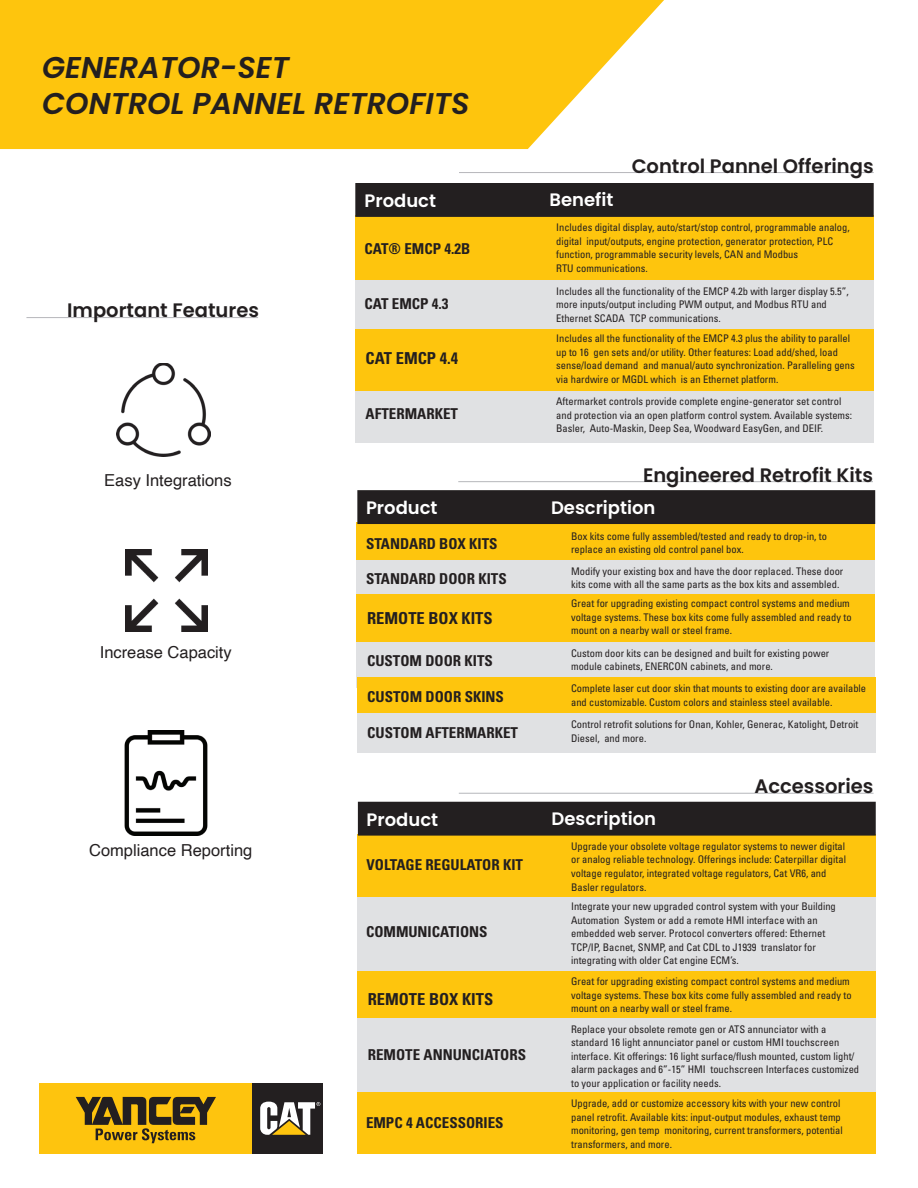
<style>
.page{position:relative;width:918px;height:1188px;background:#fff}
.page>*{position:absolute;margin:0;border:0;box-sizing:border-box;transform-origin:0 0}
.t1{font:italic 600 30px/36px "Poppins";color:#231f20}
.t2{font:600 19.5px "Poppins";color:#231f20}
.t3{font:600 18px "Poppins";color:#fff}
.t4{font:16.5px "Helvetica";color:#231f20}
.t5{font:700 condensed 16.5px "Univers";color:#231f20}
.t6{font:700 condensed 15px "Univers";color:#231f20}
.t7{font:condensed 10.5px/13.5px "Univers";color:#231f20}
</style>
<div class="page">
<svg style="left:0;top:0;width:664px;height:149px;fill:#fec50d"></svg>
<div style="left:355px;top:216px;width:519px;height:66px;background:#fec50d"></div>
<hr style="left:459px;top:172px;width:415px;height:1px;background:#b6b7bb">
<div style="left:356px;top:184px;width:517px;height:32px;background:#231f20"></div>
<div style="left:355px;top:183px;width:519px;height:34px;border:2px solid #231f20"></div>
<div style="left:355px;top:280px;width:519px;height:52px;background:#e0e1e3"></div>
<div style="left:355px;top:329px;width:519px;height:71px;background:#fec50d"></div>
<div style="left:355px;top:391px;width:519px;height:51px;background:#e0e1e3"></div>
<hr style="left:458px;top:481px;width:415px;height:1px;background:#b6b7bb">
<div style="left:357px;top:523px;width:518px;height:39px;background:#fec50d"></div>
<div style="left:358px;top:491px;width:516px;height:32px;background:#231f20"></div>
<div style="left:357px;top:490px;width:518px;height:34px;border:2px solid #231f20"></div>
<div style="left:357px;top:560px;width:518px;height:37px;background:#e0e1e3"></div>
<hr style="left:26px;top:317px;width:232px;height:1px;background:#b6b7bb">
<div style="left:357px;top:594px;width:518px;height:51px;background:#fec50d"></div>
<div style="left:357px;top:642px;width:518px;height:45px;background:#e0e1e3"></div>
<div style="left:357px;top:677px;width:518px;height:45px;background:#fec50d"></div>
<div style="left:357px;top:713px;width:518px;height:40px;background:#e0e1e3"></div>
<hr style="left:459px;top:793px;width:415px;height:1px;background:#b6b7bb">
<div style="left:357px;top:834px;width:519px;height:64px;background:#fec50d"></div>
<div style="left:359px;top:802px;width:516px;height:33px;background:#231f20"></div>
<div style="left:358px;top:802px;width:518px;height:34px;border:2px solid #231f20"></div>
<div style="left:357px;top:898px;width:519px;height:82px;background:#e0e1e3"></div>
<div style="left:357px;top:971px;width:519px;height:48px;background:#fec50d"></div>
<div style="left:357px;top:1018px;width:519px;height:74px;background:#e0e1e3"></div>
<div style="left:357px;top:1092px;width:519px;height:62px;background:#fec50d"></div>
<div style="left:40px;top:1083px;width:212px;height:71px;background:#fec40e"></div>
<div style="left:252px;top:1083px;width:71px;height:71px;background:#231f20"></div>
<svg style="left:260px;top:1102px;width:60px;height:33px"></svg>
<svg style="left:76px;top:1097px;width:140px;height:46px"></svg>
<img style="left:117px;top:363px;width:94px;height:94px">
<img style="left:125px;top:550px;width:82px;height:81px">
<img style="left:124px;top:731px;width:84px;height:104px">
<h1 class="t1" style="left:42px;top:50px;width:429px">GENERATOR-SET<br>CONTROL PANNEL RETROFITS</h1>
<h2 class="t2" style="left:632px;top:155px;width:244px">Control Pannel Offerings</h2>
<h2 class="t2" style="left:67px;top:299px;width:193px">Important Features</h2>
<h3 class="t4" style="left:104px;top:467px;width:129px">Easy Integrations</h3>
<h3 class="t4" style="left:100px;top:640px;width:134px">Increase Capacity</h3>
<h3 class="t4" style="left:89px;top:838px;width:165px">Compliance Reporting</h3>
<h3 class="t3" style="left:364px;top:190px;width:73px">Product</h3>
<h3 class="t3" style="left:550px;top:190px;width:65px">Benefit</h3>
<h3 class="t6" style="left:364px;top:240px;width:107px">CAT® EMCP 4.2B</h3>
<p class="t7" style="left:556px;top:221px;width:295px">Includes digital display, auto/start/stop control, programmable analog, digital input/outputs, engine protection, generator protection, PLC function, programmable security levels, CAN and Modbus<br>RTU communications.</p>
<h3 class="t6" style="left:364px;top:294px;width:86px">CAT EMCP 4.3</h3>
<p class="t7" style="left:556px;top:284px;width:294px">Includes all the functionality of the EMCP 4.2b with larger display 5.5”, more inputs/output including PWM output, and Modbus RTU and<br>Ethernet SCADA TCP communications.</p>
<h3 class="t5" style="left:366px;top:348px;width:94px">CAT EMCP 4.4</h3>
<p class="t7" style="left:556px;top:332px;width:300px">Includes all the functionality of the EMCP 4.3 plus the ability to parallel up to 16 gen sets and/or utility. Other features: Load add/shed, load sense/load demand and manual/auto synchronization. Paralleling gens via hardwire or MGDL which is an Ethernet platform.</p>
<h3 class="t6" style="left:366px;top:405px;width:94px">AFTERMARKET</h3>
<p class="t7" style="left:556px;top:395px;width:297px">Aftermarket controls provide complete engine-generator set control and protection via an open platform control system. Available systems:<br>Basler, Auto-Maskin, Deep Sea, Woodward EasyGen, and DEIF.</p>
<h2 class="t2" style="left:643px;top:464px;width:231px">Engineered Retrofit Kits</h2>
<h3 class="t3" style="left:366px;top:497px;width:73px">Product</h3>
<h3 class="t3" style="left:551px;top:497px;width:106px">Description</h3>
<h3 class="t6" style="left:366px;top:535px;width:133px">STANDARD BOX KITS</h3>
<p class="t7" style="left:571px;top:529px;width:258px">Box kits come fully assembled/tested and ready to drop-in, to replace an existing old control panel box.</p>
<h3 class="t6" style="left:366px;top:570px;width:142px">STANDARD DOOR KITS</h3>
<p class="t7" style="left:571px;top:564px;width:274px">Modify your existing box and have the door replaced. These door kits come with all the same parts as the box kits and assembled.</p>
<h3 class="t5" style="left:367px;top:608px;width:127px">REMOTE BOX KITS</h3>
<p class="t7" style="left:571px;top:597px;width:282px">Great for upgrading existing compact control systems and medium voltage systems. These box kits come fully assembled and ready to mount on a nearby wall or steel frame.</p>
<h3 class="t6" style="left:367px;top:652px;width:127px">CUSTOM DOOR KITS</h3>
<p class="t7" style="left:571px;top:646px;width:260px">Custom door kits can be designed and built for existing power module cabinets, ENERCON cabinets, and more.</p>
<h3 class="t6" style="left:367px;top:687px;width:138px">CUSTOM DOOR SKINS</h3>
<h3 class="t6" style="left:367px;top:723px;width:152px">CUSTOM AFTERMARKET</h3>
<p class="t7" style="left:571px;top:717px;width:289px">Control retrofit solutions for Onan, Kohler, Generac, Katolight, Detroit<br>Diesel, and more.</p>
<p class="t7" style="left:571px;top:681px;width:297px">Complete laser cut door skin that mounts to existing door are available and customizable. Custom colors and stainless steel available.</p>
<h2 class="t2" style="left:754px;top:775px;width:121px">Accessories</h2>
<h3 class="t3" style="left:367px;top:809px;width:73px">Product</h3>
<h3 class="t3" style="left:552px;top:808px;width:106px">Description</h3>
<h3 class="t6" style="left:367px;top:856px;width:158px">VOLTAGE REGULATOR KIT</h3>
<p class="t7" style="left:571px;top:839px;width:276px">Upgrade your obsolete voltage regulator systems to newer digital or analog reliable technology. Offerings include: Caterpillar digital voltage regulator, integrated voltage regulators, Cat VR6, and Basler regulators.</p>
<h3 class="t6" style="left:366px;top:922px;width:123px">COMMUNICATIONS</h3>
<h3 class="t5" style="left:368px;top:989px;width:127px">REMOTE BOX KITS</h3>
<h3 class="t6" style="left:368px;top:1045px;width:160px">REMOTE ANNUNCIATORS</h3>
<h3 class="t6" style="left:366px;top:1114px;width:139px">EMPC 4 ACCESSORIES</h3>
<p class="t7" style="left:571px;top:900px;width:266px">Integrate your new upgraded control system with your Building Automation System or add a remote HMI interface with an embedded web server. Protocol converters offered: Ethernet TCP/IP, Bacnet, SNMP, and Cat CDL to J1939 translator for integrating with older Cat engine ECM’s.</p>
<p class="t7" style="left:571px;top:975px;width:282px">Great for upgrading existing compact control systems and medium voltage systems. These box kits come fully assembled and ready to mount on a nearby wall or steel frame.</p>
<p class="t7" style="left:571px;top:1022px;width:290px">Replace your obsolete remote gen or ATS annunciator with a standard 16 light annunciator panel or custom HMI touchscreen interface. Kit offerings: 16 light surface/flush mounted, custom light/ alarm packages and 6”-15” HMI touchscreen Interfaces customized to your application or facility needs.</p>
<p class="t7" style="left:571px;top:1097px;width:273px">Upgrade, add or customize accessory kits with your new control panel retrofit. Available kits: input-output modules, exhaust temp monitoring, gen temp monitoring, current transformers, potential transformers, and more.</p>
</div>
